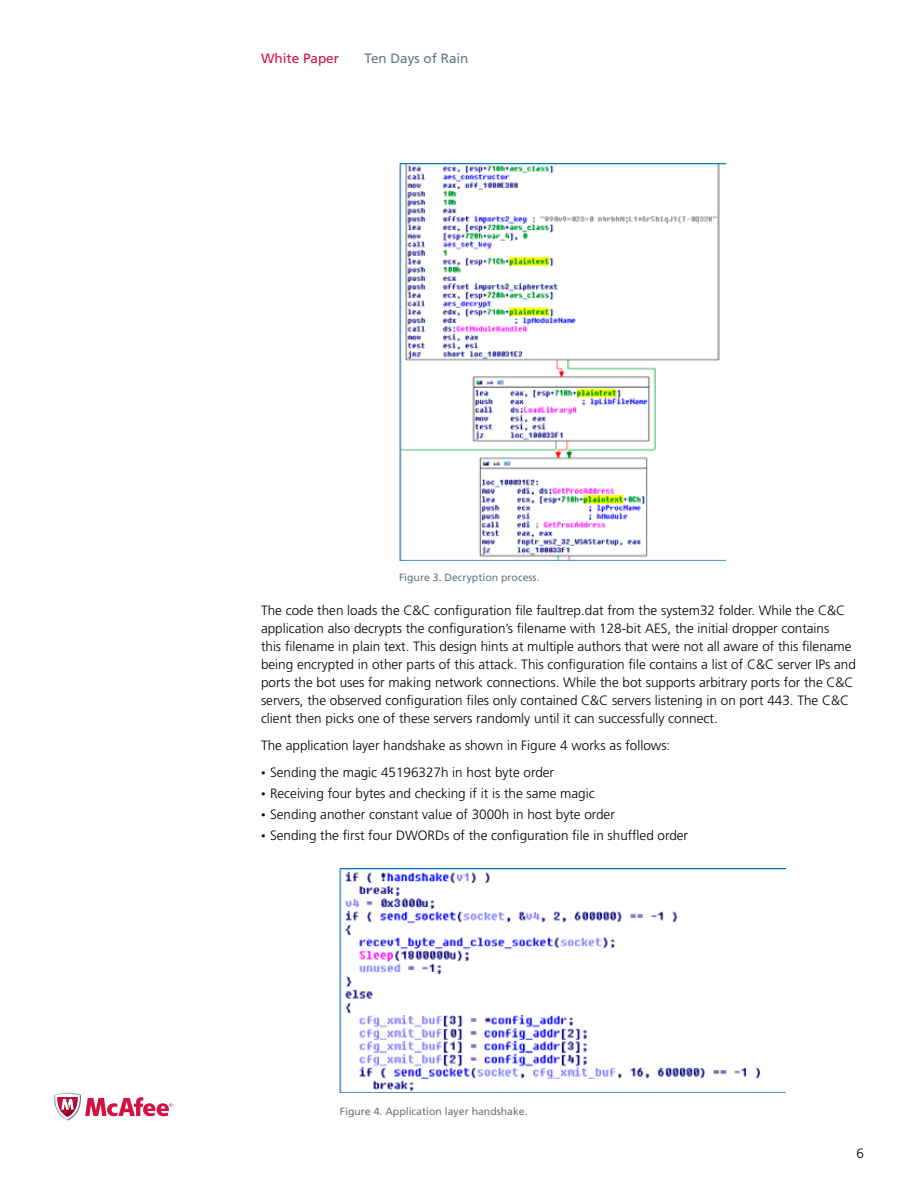
<style>
.page{position:relative;width:918px;height:1188px;background:#fff}
.page>*{position:absolute;margin:0;border:0;box-sizing:border-box;transform-origin:0 0}
.t1{font:300 13.5px/18px "Frutiger LT Std";color:#000}
.t2{font:13.5px "Frutiger LT Std";color:#6a737b}
.t3{font:13.5px "Frutiger LT Std";color:#d31245}
.t4{font:10.5px "Frutiger LT Std";color:#6a737b}
.s1{font-size:9px}
</style>
<div class="page">
<svg style="left:54px;top:1093px;width:119px;height:28px"></svg>
<img style="left:399px;top:163px;width:327px;height:397px">
<img style="left:340px;top:869px;width:445px;height:224px">
<p class="t3" style="left:261px;top:50px;width:80px">White Paper</p>
<p class="t2" style="left:365px;top:50px;width:106px">Ten Days of Rain</p>
<p class="t4" style="left:399px;top:571px;width:142px">Figure 3. Decryption process.</p>
<p class="t1" style="left:261px;top:602px;width:596px">The code then loads the C&amp;C configuration file faultrep.dat from the system32 folder. While the C&amp;C application also decrypts the configuration’s filename with 128-bit AES, the initial dropper contains<br>this filename in plain text. This design hints at multiple authors that were not all aware of this filename being encrypted in other parts of this attack. This configuration file contains a list of C&amp;C server IPs and ports the bot uses for making network connections. While the bot supports arbitrary ports for the C&amp;C servers, the observed configuration files only contained C&amp;C servers listening in on port 443. The C&amp;C client then picks one of these servers randomly until it can successfully connect.</p>
<p class="t1" style="left:261px;top:737px;width:411px">The application layer handshake as shown in Figure 4 works as follows:</p>
<p class="t1" style="left:261px;top:764px;width:295px"><span class="s1">•</span> Sending the magic 45196327h in host byte order</p>
<p class="t1" style="left:261px;top:785px;width:335px"><span class="s1">•</span> Receiving four bytes and checking if it is the same magic</p>
<p class="t1" style="left:261px;top:806px;width:355px"><span class="s1">•</span> Sending another constant value of 3000h in host byte order</p>
<p class="t1" style="left:261px;top:827px;width:429px"><span class="s1">•</span> Sending the first four DWORDs of the configuration file in shuffled order</p>
<p class="t4" style="left:340px;top:1105px;width:189px">Figure 4. Application layer handshake.</p>
<p class="t1" style="left:856px;top:1144px;width:9px">6</p>
</div>
